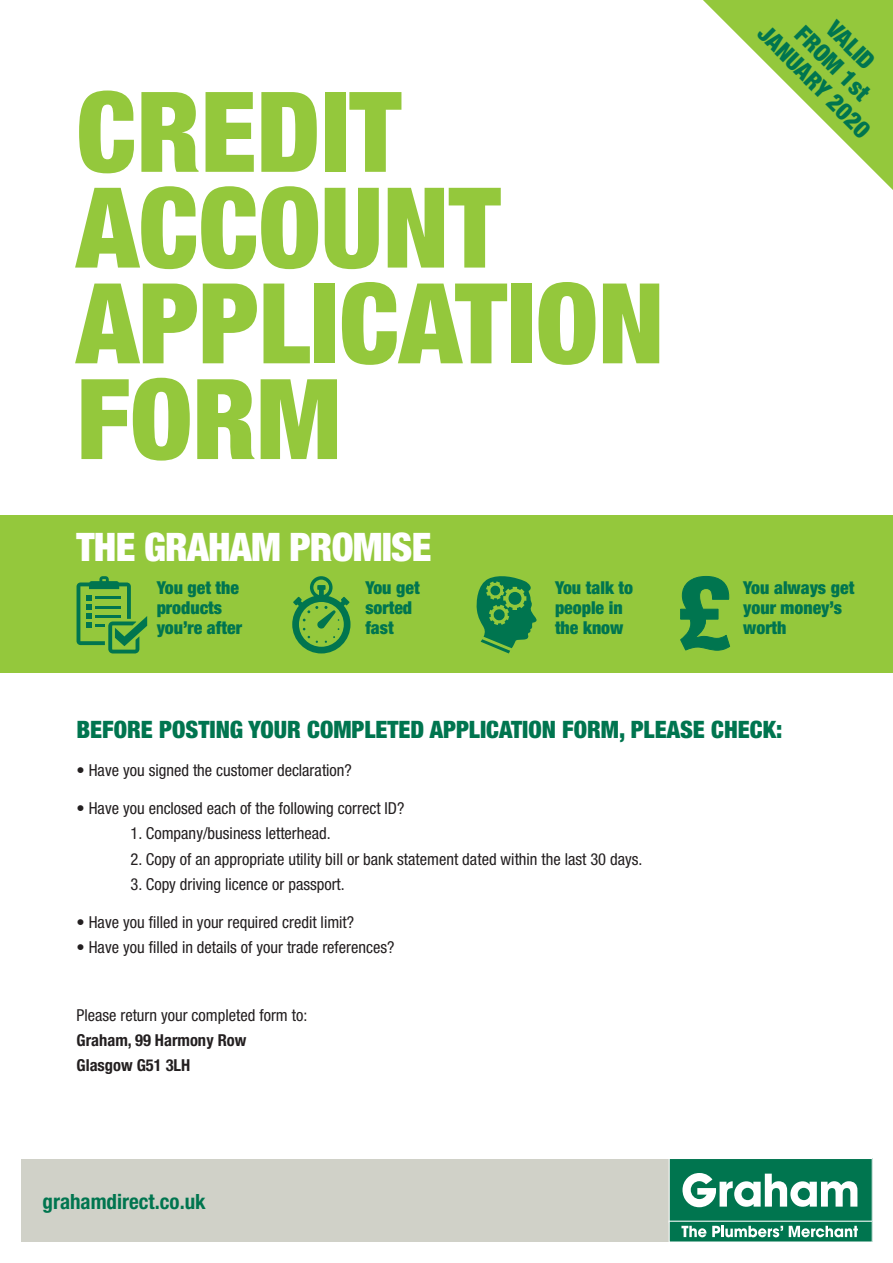
<style>
.page{position:relative;width:893px;height:1263px;background:#fff}
.page>*{position:absolute;margin:0;border:0;box-sizing:border-box;transform-origin:0 0}
.t1{font:900 condensed 111.75px/95.7px "Helvetica Neue LT";color:#94c83c}
.t2{font:900 condensed 39.3px "Helvetica Neue LT";letter-spacing:-.02em;color:#fff}
.t3{font:900 condensed 24px "Helvetica Neue LT";color:#00754f}
.t4{font:700 condensed 21px "Helvetica Neue LT";color:#00754f}
.t5{font:900 condensed 17.85px/20px "Helvetica Neue LT";color:#00754f}
.t6{font:condensed 16.5px "Helvetica Neue LT";color:#231f20}
.t7{font:700 condensed 16.5px "Helvetica Neue LT";color:#231f20}
</style>
<div class="page">
<div style="left:21px;top:1159px;width:668px;height:83px;background:#d0d1c8"></div>
<svg style="left:669px;top:1158px;width:204px;height:84px"></svg>
<svg style="left:703px;top:0;width:190px;height:190px"></svg>
<div style="left:0;top:515px;width:893px;height:158px;background:#94c83c"></div>
<svg style="left:77px;top:576px;width:70px;height:77px"></svg>
<svg style="left:292px;top:576px;width:58px;height:77px"></svg>
<svg style="left:476px;top:576px;width:61px;height:77px"></svg>
<svg style="left:680px;top:576px;width:50px;height:75px"></svg>
<p class="t1" style="left:77px;top:82px;width:589px">CREDIT<br>ACCOUNT<br>APPLICATION<br>FORM</p>
<p class="t2" style="left:77px;top:523px;width:356px">THE GRAHAM PROMISE</p>
<p class="t3" style="left:841px;top:15px;width:58px;rotate:45deg">VALID</p>
<p class="t3" style="left:773px;top:19px;width:149px;rotate:45deg">JANUARY 2020</p>
<p class="t3" style="left:810px;top:19px;width:96px;rotate:45deg">FROM 1st</p>
<p class="t5" style="left:157px;top:577px;width:87px">You get the products you’re after</p>
<p class="t5" style="left:365px;top:577px;width:56px">You get sorted fast</p>
<p class="t5" style="left:555px;top:577px;width:80px">You talk to people in the know</p>
<p class="t5" style="left:743px;top:577px;width:113px">You always get your money’s worth</p>
<p class="t3" style="left:77px;top:715px;width:707px">BEFORE POSTING YOUR COMPLETED APPLICATION FORM, PLEASE CHECK:</p>
<p class="t6" style="left:77px;top:761px;width:277px">• Have you signed the customer declaration?</p>
<p class="t6" style="left:77px;top:799px;width:329px">• Have you enclosed each of the following correct ID?</p>
<p class="t6" style="left:131px;top:824px;width:202px">1. Company/business letterhead.</p>
<p class="t6" style="left:131px;top:849px;width:513px">2. Copy of an appropriate utility bill or bank statement dated within the last 30 days.</p>
<p class="t6" style="left:131px;top:874px;width:216px">3. Copy driving licence or passport.</p>
<p class="t6" style="left:77px;top:912px;width:279px">• Have you filled in your required credit limit?</p>
<p class="t6" style="left:77px;top:938px;width:319px">• Have you filled in details of your trade references?</p>
<p class="t6" style="left:77px;top:1005px;width:232px">Please return your completed form to:</p>
<p class="t7" style="left:77px;top:1030px;width:171px">Graham, 99 Harmony Row</p>
<p class="t7" style="left:77px;top:1055px;width:115px">Glasgow G51 3LH</p>
<p class="t4" style="left:43px;top:1189px;width:165px">grahamdirect.co.uk</p>
</div>
